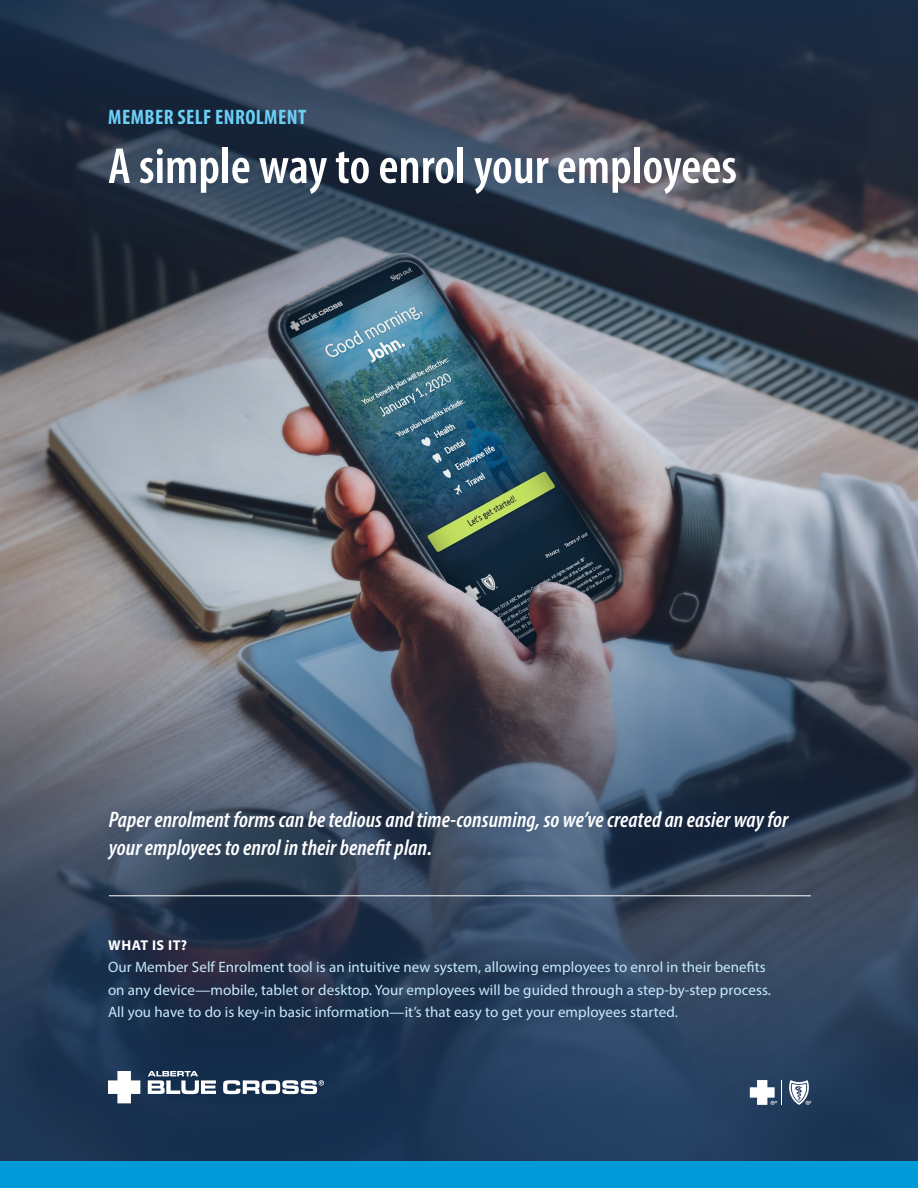
<style>
.page{position:relative;width:918px;height:1188px;background:#fff}
.page>*{position:absolute;margin:0;border:0;box-sizing:border-box;transform-origin:0 0}
.t1{font:600 condensed 51px "Myriad Pro";color:#fff}
.Italic_intro_blurb{font:italic 600 condensed 22.5px/28.5px "Myriad Pro";letter-spacing:.005em;color:#fff}
.Above_H1{font:700 condensed 21px "Myriad Pro";letter-spacing:.02em;color:#6bcff6}
.Copy{font:15px/22.5px "Myriad Pro";letter-spacing:.005em;color:#c6eafa}
.t2{font:700 14.25px "Myriad Pro";letter-spacing:.04em;color:#fff}
</style>
<div class="page">
<svg style="left:0;top:915px;width:918px;height:246px;background:#233957"></svg>
<div style="left:0;top:1161px;width:918px;height:27px;background:#009ad9"></div>
<svg style="left:148px;top:1071px;width:68px;height:23px"></svg>
<svg style="left:108px;top:1071px;width:32px;height:32px"></svg>
<svg style="left:223px;top:1080px;width:101px;height:14px"></svg>
<svg style="left:789px;top:1080px;width:22px;height:25px"></svg>
<svg style="left:750px;top:1080px;width:32px;height:25px"></svg>
<img style="left:0;top:0;width:918px;height:915px">
<div style="left:50px;top:48px;width:744px;height:200px;background:#15365d;opacity:.5"></div>
<svg style="left:74px;top:777px;width:752px;height:151px;background:#38485e"></svg>
<hr style="left:109px;top:896px;width:702px;height:1px;background:#fff">
<p class="Above_H1" style="left:108px;top:104px;width:200px">MEMBER SELF ENROLMENT</p>
<h1 class="t1" style="left:108px;top:135px;width:631px">A simple way to enrol your employees</h1>
<p class="Italic_intro_blurb" style="left:109px;top:805px;width:681px">Paper enrolment forms can be tedious and time-consuming, so we’ve created an easier way for your employees to enrol in their benefit plan.</p>
<h3 class="t2" style="left:108px;top:935px;width:81px">WHAT IS IT?</h3>
<p class="Copy" style="left:108px;top:955px;width:664px">Our Member Self Enrolment tool is an intuitive new system, allowing employees to enrol in their benefits on any device—mobile, tablet or desktop. Your employees will be guided through a step-by-step process.<br>All you have to do is key-in basic information—it’s that easy to get your employees started.</p>
</div>
